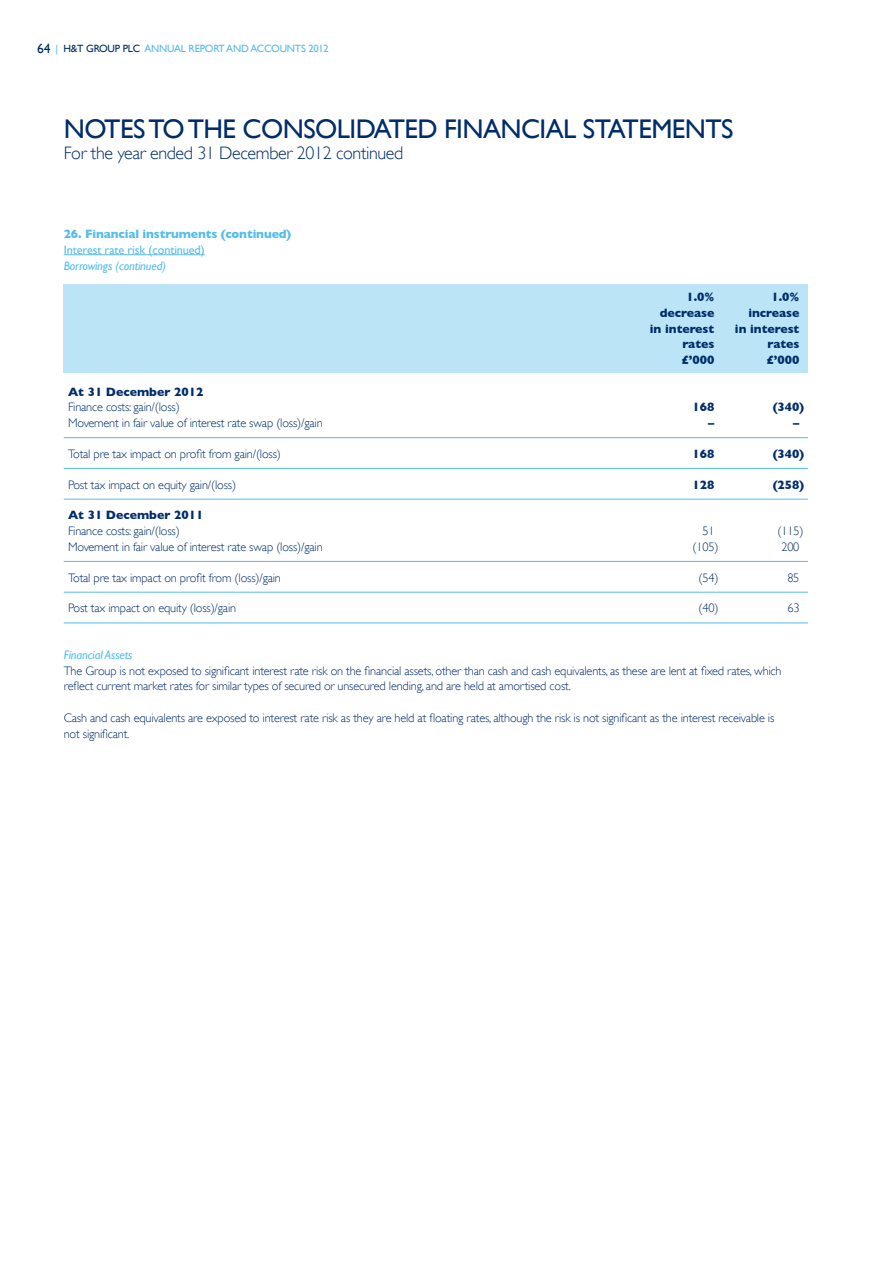
<style>
.page{position:relative;width:893px;height:1263px;background:#fff}
.page>*{position:absolute;margin:0;border:0;box-sizing:border-box;transform-origin:0 0}
.t1{font:27px "Gill Sans";letter-spacing:-.02em;color:#002d6a}
.t2{font:300 18px "Gill Sans";letter-spacing:-.02em;color:#002d6a}
.t3{font:300 12.3px/15.8px "Gill Sans";letter-spacing:-.015em;color:#002d6a}
.t4{font:700 12.3px "Gill Sans";color:#002d6a}
.t5{font:italic 12.3px "Gill Sans";letter-spacing:-.01em;color:#54bceb}
.t6{font:700 12.3px "Gill Sans";letter-spacing:-.01em;color:#54bceb}
.t7{font:12.3px "Gill Sans";letter-spacing:-.01em;color:#54bceb}
.t8{font:10.5px "Gill Sans";letter-spacing:-.02em;color:#54bceb}
.s1{font-size:13.5px;color:#002d6a}
.s2{color:#002d6a}
</style>
<div class="page">
<div style="left:64px;top:284px;width:744px;height:88px;background:#bbe4f7"></div>
<hr style="left:64px;top:254px;width:141px;height:1px;background:#54bceb">
<hr style="left:64px;top:437px;width:744px;height:1px;background:#54bceb">
<hr style="left:64px;top:468px;width:744px;height:1px;background:#54bceb">
<hr style="left:64px;top:499px;width:744px;height:1px;background:#54bceb">
<hr style="left:64px;top:561px;width:744px;height:1px;background:#54bceb">
<hr style="left:64px;top:592px;width:744px;height:1px;background:#54bceb">
<hr style="left:64px;top:623px;width:744px;height:1px;background:#54bceb">
<p class="t8" style="left:37px;top:42px;width:293px"><span class="s1">64</span> | <span class="s2">H&amp;T GROUP PLC</span> ANNUAL REPORT AND ACCOUNTS 2012</p>
<h1 class="t1" style="left:64px;top:113px;width:37px">NOTES</h1>
<h1 class="t1" style="left:148px;top:113px;width:57px">TO THE</h1>
<h1 class="t1" style="left:243px;top:113px;width:19px">CONSOL</h1>
<h1 class="t1" style="left:350px;top:113px;width:23px">IDATED</h1>
<h1 class="t1" style="left:444px;top:113px;width:38px">FINANC</h1>
<h1 class="t1" style="left:540px;top:113px;width:58px">IAL STATE</h1>
<h1 class="t1" style="left:651px;top:113px;width:37px">MENTS</h1>
<h2 class="t2" style="left:64px;top:142px;width:341px">For the year ended 31 December 2012 continued</h2>
<p class="t6" style="left:64px;top:227px;width:229px">26. Financial instruments (continued)</p>
<p class="t7" style="left:64px;top:242px;width:142px">INTEREST RATE RISK (CONTINUED)</p>
<p class="t5" style="left:64px;top:258px;width:104px">Borrowings (continued)</p>
<p class="t4" style="left:686px;top:290px;width:29px">1.0%</p>
<p class="t4" style="left:771px;top:290px;width:29px">1.0%</p>
<p class="t4" style="left:660px;top:305px;width:56px">decrease</p>
<p class="t4" style="left:748px;top:305px;width:53px">increase</p>
<p class="t4" style="left:650px;top:321px;width:66px">in interest</p>
<p class="t4" style="left:735px;top:321px;width:66px">in interest</p>
<p class="t4" style="left:682px;top:337px;width:33px">rates</p>
<p class="t4" style="left:767px;top:337px;width:33px">rates</p>
<p class="t4" style="left:682px;top:353px;width:34px">£’000</p>
<p class="t4" style="left:767px;top:353px;width:34px">£’000</p>
<p class="t4" style="left:68px;top:384px;width:137px">At 31 December 2012</p>
<p class="t3" style="left:68px;top:399px;width:113px">Finance costs: gain/(loss)</p>
<p class="t4" style="left:692px;top:400px;width:23px">168</p>
<p class="t4" style="left:773px;top:400px;width:33px">(340)</p>
<p class="t3" style="left:68px;top:415px;width:256px">Movement in fair value of interest rate swap (loss)/gain</p>
<p class="t4" style="left:708px;top:416px;width:8px">–</p>
<p class="t4" style="left:793px;top:416px;width:8px">–</p>
<p class="t3" style="left:68px;top:446px;width:214px">Total pre tax impact on profit from gain/(loss)</p>
<p class="t4" style="left:692px;top:446px;width:23px">168</p>
<p class="t4" style="left:773px;top:446px;width:33px">(340)</p>
<p class="t3" style="left:68px;top:477px;width:170px">Post tax impact on equity gain/(loss)</p>
<p class="t4" style="left:692px;top:477px;width:23px">128</p>
<p class="t4" style="left:773px;top:477px;width:33px">(258)</p>
<p class="t4" style="left:68px;top:508px;width:137px">At 31 December 2011</p>
<p class="t3" style="left:68px;top:523px;width:113px">Finance costs: gain/(loss)</p>
<p class="t3" style="left:702px;top:523px;width:14px">51</p>
<p class="t3" style="left:778px;top:523px;width:27px">(115)</p>
<p class="t3" style="left:68px;top:539px;width:256px">Movement in fair value of interest rate swap (loss)/gain</p>
<p class="t3" style="left:693px;top:539px;width:27px">(105)</p>
<p class="t3" style="left:781px;top:539px;width:20px">200</p>
<p class="t3" style="left:68px;top:570px;width:214px">Total pre tax impact on profit from (loss)/gain</p>
<p class="t3" style="left:699px;top:570px;width:21px">(54)</p>
<p class="t3" style="left:787px;top:570px;width:14px">85</p>
<p class="t3" style="left:68px;top:600px;width:170px">Post tax impact on equity (loss)/gain</p>
<p class="t3" style="left:699px;top:600px;width:21px">(40)</p>
<p class="t3" style="left:787px;top:600px;width:14px">63</p>
<p class="t5" style="left:64px;top:648px;width:70px">Financial Assets</p>
<p class="t3" style="left:64px;top:663px;width:719px">The Group is not exposed to significant interest rate risk on the financial assets, other than cash and cash equivalents, as these are lent at fixed rates, which reflect current market rates for similar types of secured or unsecured lending, and are held at amortised cost.</p>
<p class="t3" style="left:64px;top:710px;width:712px">Cash and cash equivalents are exposed to interest rate risk as they are held at floating rates, although the risk is not significant as the interest receivable is not significant.</p>
</div>
